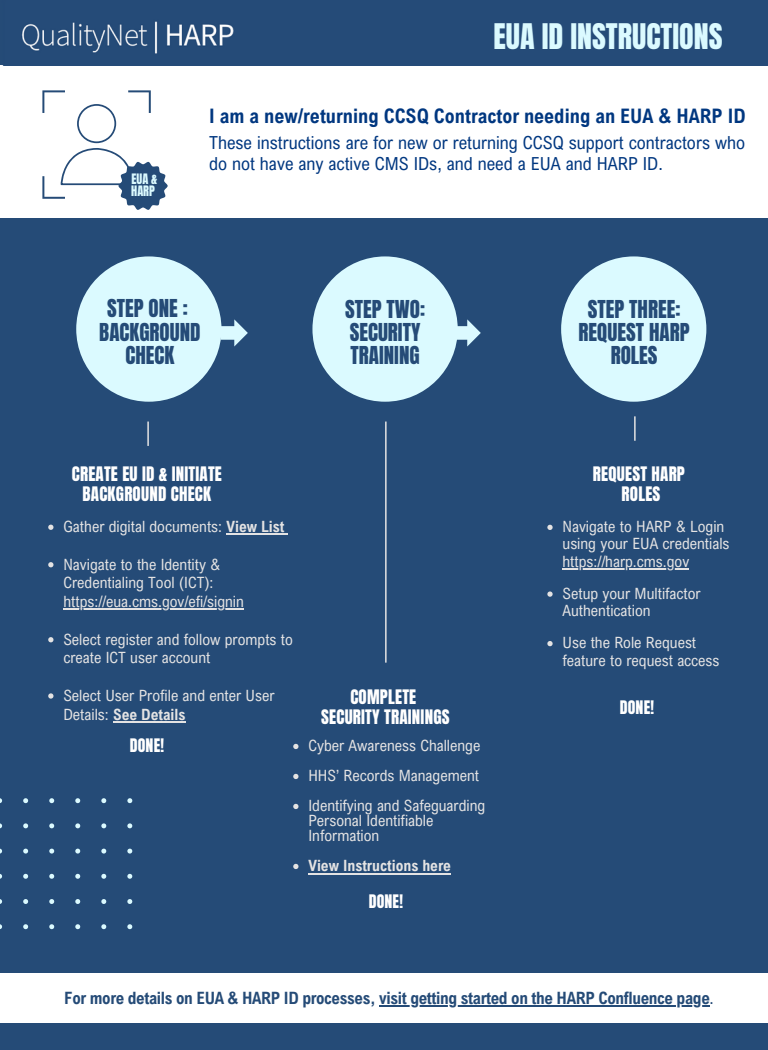
<style>
.page{position:relative;width:768px;height:1050px;background:#254b77}
.page>*{position:absolute;margin:0;border:0;box-sizing:border-box;transform-origin:0 0}
.t1{font:30px "Anton";color:#dbfaff}
.t2{font:21px/23.2px "Anton";color:#254b77;text-align:center}
.t3{font:700 20px "Arial Nova Cond";color:#003780}
.t4{font:18px/21.8px "Arial Nova Cond";color:#003780}
.t5{font:700 17px "Arial Nova Cond";letter-spacing:-.02em;color:#254b77}
.t6{font:17px/19.5px "Anton";letter-spacing:.01em;color:#fff;text-align:center}
.t7{font:15.9px "Anton";letter-spacing:.01em;color:#fff}
.t8{font:15.5px/18.8px "Arial Nova Cond";color:#e4e3e3}
.t9{font:700 15.5px "Arial Nova Cond";color:#e4e3e3}
.t10{font:12.2px "Anton";color:#dbfaff}
.s1{font-weight:700}
.s2{font-weight:400}
</style>
<div class="page">
<div style="left:312px;top:256px;width:146px;height:146px;background:#dbfaff;border-radius:50%"></div>
<div style="left:76px;top:256px;width:146px;height:146px;background:#dbfaff;border-radius:50%"></div>
<div style="left:561px;top:256px;width:145px;height:146px;background:#dbfaff;border-radius:50%"></div>
<hr style="left:385px;top:422px;width:2px;height:241px;background:#e4e3e3">
<hr style="left:147px;top:422px;width:2px;height:24px;background:#e4e3e3">
<div style="left:0;top:66px;width:768px;height:152px;background:#fff"></div>
<div style="left:0;top:973px;width:768px;height:50px;background:#fff"></div>
<svg style="left:42px;top:90px;width:126px;height:120px"></svg>
<img style="left:22px;top:21px;width:212px;height:33px">
<svg style="left:221px;top:319px;width:27px;height:28px"></svg>
<svg style="left:455px;top:319px;width:26px;height:28px"></svg>
<svg style="left:0;top:798px;width:132px;height:131px"></svg>
<svg style="left:48px;top:525px;width:5px;height:5px"></svg>
<hr style="left:226px;top:534px;width:58px;height:1px;background:#e4e3e3">
<svg style="left:48px;top:562px;width:5px;height:5px"></svg>
<hr style="left:63px;top:609px;width:181px;height:1px;background:#e4e3e3">
<svg style="left:48px;top:637px;width:5px;height:5px"></svg>
<svg style="left:48px;top:693px;width:5px;height:6px"></svg>
<hr style="left:113px;top:721px;width:73px;height:2px;background:#e4e3e3">
<svg style="left:293px;top:744px;width:5px;height:5px"></svg>
<svg style="left:293px;top:774px;width:5px;height:5px"></svg>
<svg style="left:293px;top:804px;width:5px;height:5px"></svg>
<svg style="left:293px;top:864px;width:5px;height:5px"></svg>
<hr style="left:308px;top:873px;width:143px;height:1px;background:#e4e3e3">
<svg style="left:547px;top:525px;width:6px;height:5px"></svg>
<hr style="left:563px;top:568px;width:126px;height:2px;background:#e4e3e3">
<svg style="left:547px;top:591px;width:6px;height:6px"></svg>
<svg style="left:547px;top:641px;width:6px;height:5px"></svg>
<hr style="left:379px;top:1005px;width:331px;height:2px;background:#254b77">
<hr style="left:634px;top:416px;width:2px;height:25px;background:#e4e3e3">
<p class="t1" style="left:494px;top:15px;width:231px">EUA ID INSTRUCTIONS</p>
<h2 class="t10" style="left:132px;top:170px;width:27px">EUA &amp;</h2>
<h4 class="t10" style="left:131px;top:183px;width:25px">HARP</h4>
<p class="t3" style="left:209px;top:103px;width:538px">I am a new/returning CCSQ Contractor needing an EUA &amp; HARP ID</p>
<h6 class="t4" style="left:209px;top:131px;width:537px">These instructions are for new or returning CCSQ support contractors who do not have any active CMS IDs, and need a EUA and HARP ID.</h6>
<p class="t2" style="left:99px;top:297px;width:103px">STEP ONE :<br>BACKGROUND<br>CHECK</p>
<p class="t2" style="left:345px;top:297px;width:82px;text-align:left">STEP TWO:<br>SECURITY<br>TRAINING</p>
<p class="t2" style="left:579px;top:297px;width:113px">STEP THREE:<br>REQUEST HARP<br>ROLES</p>
<h4 class="t6" style="left:72px;top:465px;width:152px">CREATE EU ID &amp; INITIATE<br>BACKGROUND CHECK</h4>
<p class="t6" style="left:593px;top:465px;width:94px">REQUEST HARP<br>ROLES</p>
<h3 class="t8" style="left:63px;top:517px;width:223px">Gather digital documents: <span class="s1">View List</span></h3>
<h5 class="t8" style="left:63px;top:554px;width:158px">Navigate to the Identity &amp;<br>Credentialing Tool (ICT):</h5>
<h2 class="t8" style="left:63px;top:592px;width:182px">https://eua.cms.gov/efi/signin</h2>
<h2 class="t8" style="left:63px;top:629px;width:231px">Select register and follow prompts to create ICT user account</h2>
<h2 class="t8" style="left:63px;top:686px;width:213px">Select User Profile and enter User<br>Details: <span class="s1">See Details</span></h2>
<h4 class="t6" style="left:321px;top:688px;width:130px">COMPLETE<br>SECURITY TRAININGS</h4>
<p class="t8" style="left:563px;top:518px;width:169px;line-height:17.2px">Navigate to HARP &amp; Login using your EUA credentials</p>
<p class="t8" style="left:563px;top:545px;width:140px;line-height:32.2px">https://harp.cms.gov<br>Setup your Multifactor</p>
<p class="t8" style="left:563px;top:601px;width:90px">Authentication</p>
<p class="t8" style="left:563px;top:634px;width:159px;line-height:17.2px">Use the Role Request feature to request access</p>
<h1 class="t7" style="left:620px;top:696px;width:36px">DONE!</h1>
<h6 class="t7" style="left:130px;top:733px;width:36px">DONE!</h6>
<p class="t8" style="left:308px;top:736px;width:173px">Cyber Awareness Challenge</p>
<p class="t8" style="left:308px;top:766px;width:172px">HHS’ Records Management</p>
<p class="t8" style="left:308px;top:798px;width:178px;line-height:15px">Identifying and Safeguarding<br>Personal Identifiable<br>Information</p>
<p class="t9" style="left:308px;top:856px;width:144px">View Instructions here</p>
<p class="t7" style="left:369px;top:890px;width:36px">DONE!</p>
<p class="t5" style="left:64px;top:987px;width:651px">For more details on EUA &amp; HARP ID processes, visit getting started on the HARP Confluence page<span class="s2">.</span></p>
</div>
